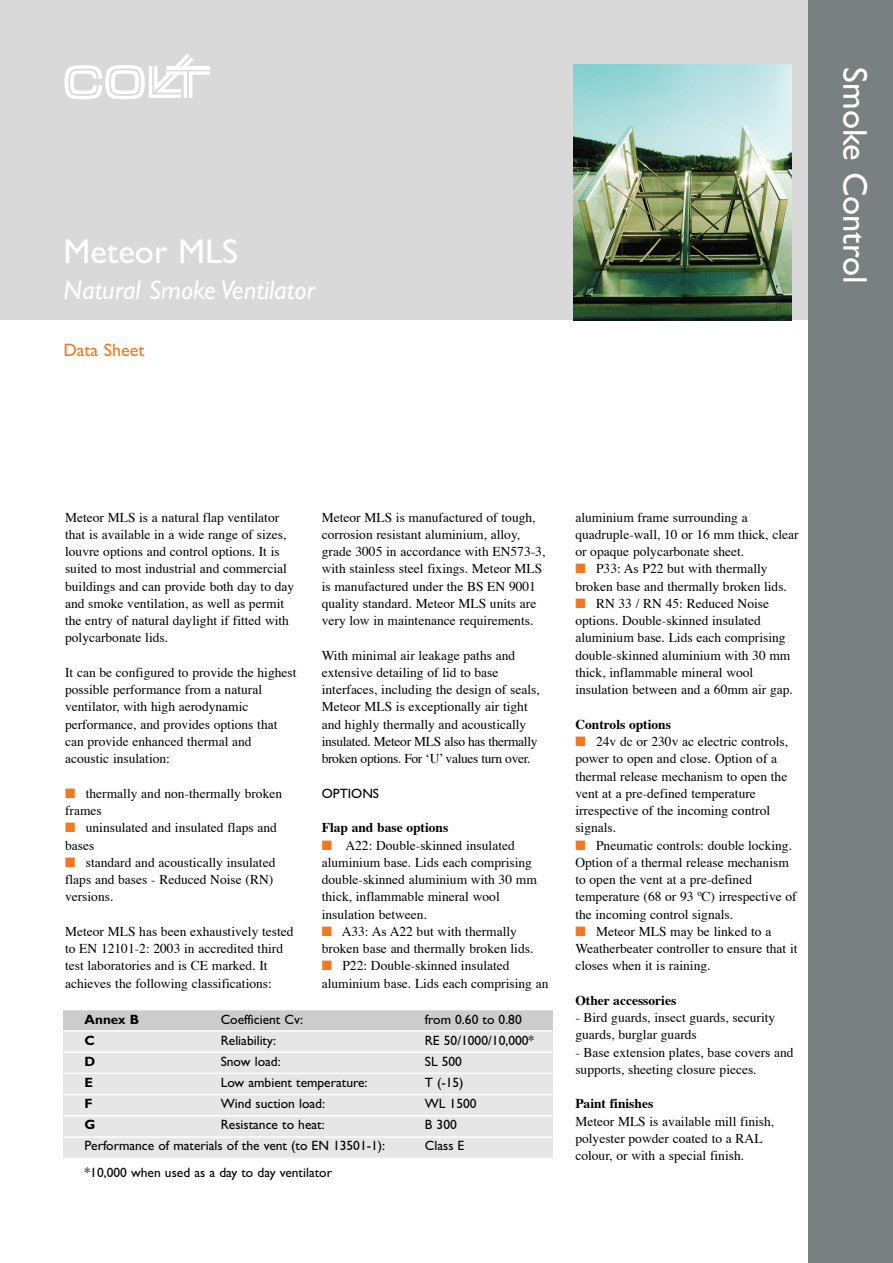
<style>
.page{position:relative;width:893px;height:1263px;background:#fff}
.page>*{position:absolute;margin:0;border:0;box-sizing:border-box;transform-origin:0 0}
.t1{font:34.5px "Gill Sans";color:#fff}
.t2{font:italic 27px "Gill Sans";color:#fff}
.t3{font:18px "Gill Sans";color:#f47821}
.t4{font:13.5px/17.2px "Times";color:#000}
.t5{font:13.5px "Gill Sans";color:#000}
.t6{font:700 13.5px "Times";color:#000}
.t7{font:700 13.5px "Gill Sans";color:#000}
.s1{color:#f47821}
</style>
<div class="page">
<div style="left:0;top:1px;width:816px;height:319px;background:#d9d9d9"></div>
<div style="left:808px;top:1px;width:85px;height:1262px;background:#798082"></div>
<svg style="left:64px;top:54px;width:146px;height:45px"></svg>
<hr style="left:166px;top:66px;width:44px;height:3px;background:#fff">
<img style="left:574px;top:64px;width:218px;height:256px">
<div style="left:64px;top:1010px;width:489px;height:21px;background:#ccc"></div>
<div style="left:64px;top:1031px;width:489px;height:127px;background:#e6e6e6"></div>
<hr style="left:63px;top:1030px;width:490px;height:1px;background:#fff">
<hr style="left:63px;top:1051px;width:490px;height:2px;background:#fff">
<hr style="left:63px;top:1072px;width:490px;height:2px;background:#fff">
<hr style="left:63px;top:1094px;width:490px;height:1px;background:#fff">
<hr style="left:63px;top:1115px;width:490px;height:1px;background:#fff">
<hr style="left:63px;top:1136px;width:490px;height:2px;background:#fff">
<h1 class="t1" style="left:63px;top:240px;width:176px">Meteor MLS</h1>
<h2 class="t2" style="left:63px;top:281px;width:253px">Natural Smoke Ventilator</h2>
<h3 class="t3" style="left:63px;top:344px;width:82px">Data Sheet</h3>
<h1 class="t1" style="left:867px;top:67px;width:217px;rotate:90deg">Smoke Control</h1>
<p class="t4" style="left:65px;top:510px;width:231px">Meteor MLS is a natural flap ventilator that is available in a wide range of sizes, louvre options and control options. It is suited to most industrial and commercial buildings and can provide both day to day and smoke ventilation, as well as permit the entry of natural daylight if fitted with polycarbonate lids.</p>
<p class="t4" style="left:65px;top:665px;width:233px">It can be configured to provide the highest possible performance from a natural ventilator, with high aerodynamic performance, and provides options that can provide enhanced thermal and acoustic insulation:</p>
<p class="t4" style="left:65px;top:786px;width:219px"><span class="s1">■</span> thermally and non-thermally broken frames</p>
<p class="t4" style="left:65px;top:820px;width:213px"><span class="s1">■</span> uninsulated and insulated flaps and bases</p>
<p class="t4" style="left:65px;top:855px;width:212px"><span class="s1">■</span> standard and acoustically insulated flaps and bases - Reduced Noise (RN) versions.</p>
<p class="t4" style="left:65px;top:924px;width:230px">Meteor MLS has been exhaustively tested to EN 12101-2: 2003 in accredited third test laboratories and is CE marked. It achieves the following classifications:</p>
<p class="t4" style="left:322px;top:510px;width:225px">Meteor MLS is manufactured of tough, corrosion resistant aluminium, alloy, grade 3005 in accordance with EN573-3, with stainless steel fixings. Meteor MLS is manufactured under the BS EN 9001 quality standard. Meteor MLS units are very low in maintenance requirements.</p>
<p class="t4" style="left:322px;top:648px;width:220px">With minimal air leakage paths and extensive detailing of lid to base interfaces, including the design of seals, Meteor MLS is exceptionally air tight and highly thermally and acoustically insulated. Meteor MLS also has thermally broken options. For ‘U’ values turn over.</p>
<p class="t5" style="left:322px;top:788px;width:59px">OPTIONS</p>
<p class="t6" style="left:322px;top:822px;width:128px">Flap and base options</p>
<p class="t4" style="left:322px;top:837px;width:217px"><span class="s1">■</span> A22: Double-skinned insulated aluminium base. Lids each comprising double-skinned aluminium with 30 mm thick, inflammable mineral wool insulation between.</p>
<p class="t4" style="left:322px;top:924px;width:213px"><span class="s1">■</span> A33: As A22 but with thermally broken base and thermally broken lids.</p>
<p class="t4" style="left:322px;top:958px;width:228px"><span class="s1">■</span> P22: Double-skinned insulated aluminium base. Lids each comprising an</p>
<p class="t7" style="left:85px;top:1015px;width:56px">Annex B</p>
<p class="t5" style="left:221px;top:1015px;width:84px">Coefficient Cv:</p>
<p class="t5" style="left:425px;top:1015px;width:98px">from 0.60 to 0.80</p>
<p class="t7" style="left:85px;top:1036px;width:12px">C</p>
<p class="t5" style="left:221px;top:1036px;width:57px">Reliability:</p>
<p class="t5" style="left:425px;top:1036px;width:111px">RE 50/1000/10,000*</p>
<p class="t7" style="left:85px;top:1057px;width:12px">D</p>
<p class="t5" style="left:221px;top:1057px;width:62px">Snow load:</p>
<p class="t5" style="left:425px;top:1057px;width:39px">SL 500</p>
<p class="t7" style="left:85px;top:1078px;width:10px">E</p>
<p class="t5" style="left:221px;top:1078px;width:148px">Low ambient temperature:</p>
<p class="t5" style="left:425px;top:1078px;width:40px">T (-15)</p>
<p class="t7" style="left:85px;top:1099px;width:10px">F</p>
<p class="t5" style="left:221px;top:1099px;width:106px">Wind suction load:</p>
<p class="t5" style="left:425px;top:1099px;width:53px">WL 1500</p>
<p class="t7" style="left:85px;top:1120px;width:12px">G</p>
<p class="t5" style="left:221px;top:1120px;width:105px">Resistance to heat:</p>
<p class="t5" style="left:425px;top:1120px;width:33px">B 300</p>
<p class="t5" style="left:85px;top:1141px;width:302px">Performance of materials of the vent (to EN 13501-1):</p>
<p class="t5" style="left:425px;top:1141px;width:41px">Class E</p>
<p class="t5" style="left:85px;top:1167px;width:249px">*10,000 when used as a day to day ventilator</p>
<p class="t4" style="left:575px;top:510px;width:225px">aluminium frame surrounding a quadruple-wall, 10 or 16 mm thick, clear or opaque polycarbonate sheet.</p>
<p class="t4" style="left:575px;top:561px;width:213px"><span class="s1">■</span> P33: As P22 but with thermally broken base and thermally broken lids.</p>
<p class="t4" style="left:575px;top:596px;width:219px"><span class="s1">■</span> RN 33 / RN 45: Reduced Noise options. Double-skinned insulated aluminium base. Lids each comprising double-skinned aluminium with 30 mm thick, inflammable mineral wool insulation between and a 60mm air gap.</p>
<p class="t6" style="left:575px;top:719px;width:97px">Controls options</p>
<p class="t4" style="left:575px;top:734px;width:214px"><span class="s1">■</span> 24v dc or 230v ac electric controls, power to open and close. Option of a thermal release mechanism to open the vent at a pre-defined temperature irrespective of the incoming control signals.</p>
<p class="t4" style="left:575px;top:837px;width:223px"><span class="s1">■</span> Pneumatic controls: double locking.<br>Option of a thermal release mechanism to open the vent at a pre-defined temperature (68 or 93 ºC) irrespective of the incoming control signals.</p>
<p class="t4" style="left:575px;top:924px;width:224px"><span class="s1">■</span> Meteor MLS may be linked to a<br>Weatherbeater controller to ensure that it closes when it is raining.</p>
<p class="t6" style="left:575px;top:995px;width:102px">Other accessories</p>
<p class="t4" style="left:575px;top:1010px;width:201px">- Bird guards, insect guards, security guards, burglar guards</p>
<p class="t4" style="left:575px;top:1044px;width:220px">- Base extension plates, base covers and supports, sheeting closure pieces.</p>
<p class="t6" style="left:575px;top:1098px;width:79px">Paint finishes</p>
<p class="t4" style="left:575px;top:1113px;width:200px">Meteor MLS is available mill finish, polyester powder coated to a RAL colour, or with a special finish.</p>
</div>
